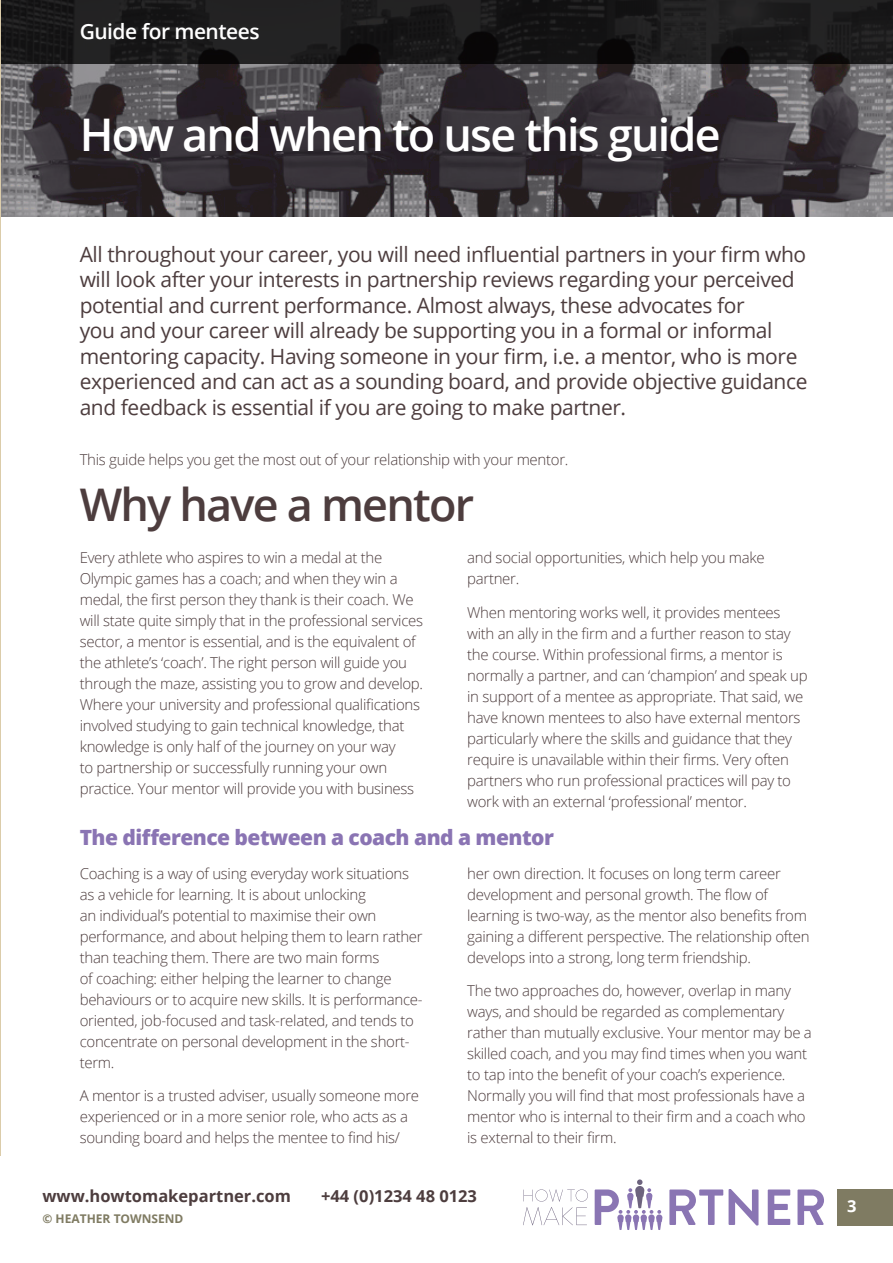
<style>
.page{position:relative;width:893px;height:1263px;background:#fff}
.page>*{position:absolute;margin:0;border:0;box-sizing:border-box;transform-origin:0 0}
.t1{font:600 45px "Open Sans";letter-spacing:-.04em;color:#fff}
.t2{font:600 45px "Open Sans";letter-spacing:-.04em;color:#4d3d3e}
.t3{font:21px/25.5px "Open Sans";letter-spacing:-.02em;color:#4d3d3e}
.t4{font:800 21px "Open Sans";letter-spacing:-.025em;color:#8a74b3}
.t5{font:600 21px "Open Sans";letter-spacing:-.025em;color:#fff}
.t6{font:700 16.5px "Open Sans";color:#4d3d3e}
.t7{font:700 16.5px "Open Sans";color:#fff}
.t8{font:300 15px/21px "Open Sans";letter-spacing:-.02em;color:#4d3d3e}
.t9{font:700 12px "Open Sans";color:#7f7b62}
</style>
<div class="page">
<svg style="left:1px;top:63px;width:892px;height:154px;background:#433f43"></svg>
<svg style="left:1px;top:0;width:892px;height:63px;background:#1a1a1a"></svg>
<svg style="left:669px;top:1189px;width:54px;height:36px"></svg>
<svg style="left:729px;top:1189px;width:29px;height:36px"></svg>
<svg style="left:768px;top:1189px;width:22px;height:36px"></svg>
<svg style="left:797px;top:1189px;width:27px;height:36px"></svg>
<svg style="left:595px;top:1179px;width:67px;height:51px"></svg>
<svg style="left:523px;top:1189px;width:65px;height:36px"></svg>
<div style="left:838px;top:1189px;width:55px;height:37px;background:#7f7b62"></div>
<hr style="left:0;top:0;width:1px;height:1155px;background:#dbccaa">
<h2 class="t5" style="left:80px;top:17px;width:181px">Guide for mentees</h2>
<h1 class="t1" style="left:80px;top:104px;width:643px">How and when to use this guide</h1>
<p class="t3" style="left:80px;top:241px;width:729px">All throughout your career, you will need influential partners in your firm who will look after your interests in partnership reviews regarding your perceived potential and current performance. Almost always, these advocates for<br>you and your career will already be supporting you in a formal or informal mentoring capacity. Having someone in your firm, i.e. a mentor, who is more experienced and can act as a sounding board, and provide objective guidance and feedback is essential if you are going to make partner.</p>
<p class="t8" style="left:80px;top:449px;width:490px">This guide helps you get the most out of your relationship with your mentor.</p>
<h1 class="t2" style="left:80px;top:473px;width:396px">Why have a mentor</h1>
<p class="t8" style="left:80px;top:546px;width:345px">Every athlete who aspires to win a medal at the Olympic games has a coach; and when they win a medal, the first person they thank is their coach. We will state quite simply that in the professional services sector, a mentor is essential, and is the equivalent of the athlete’s ‘coach’. The right person will guide you through the maze, assisting you to grow and develop.<br>Where your university and professional qualifications involved studying to gain technical knowledge, that knowledge is only half of the journey on your way<br>to partnership or successfully running your own practice. Your mentor will provide you with business</p>
<p class="t8" style="left:467px;top:546px;width:299px">and social opportunities, which help you make partner.</p>
<p class="t8" style="left:467px;top:601px;width:342px">When mentoring works well, it provides mentees with an ally in the firm and a further reason to stay the course. Within professional firms, a mentor is normally a partner, and can ‘champion’ and speak up in support of a mentee as appropriate. That said, we have known mentees to also have external mentors particularly where the skills and guidance that they require is unavailable within their firms. Very often partners who run professional practices will pay to work with an external ‘professional’ mentor.</p>
<h2 class="t4" style="left:80px;top:821px;width:476px">The difference between a coach and a mentor</h2>
<p class="t8" style="left:80px;top:862px;width:344px">Coaching is a way of using everyday work situations as a vehicle for learning. It is about unlocking<br>an individual’s potential to maximise their own performance, and about helping them to learn rather than teaching them. There are two main forms<br>of coaching: either helping the learner to change behaviours or to acquire new skills. It is performance&shy;oriented, job-focused and task-related, and tends to concentrate on personal development in the short&shy;term.</p>
<p class="t8" style="left:80px;top:1085px;width:341px">A mentor is a trusted adviser, usually someone more experienced or in a more senior role, who acts as a sounding board and helps the mentee to find his/</p>
<p class="t8" style="left:467px;top:862px;width:344px">her own direction. It focuses on long term career development and personal growth. The flow of learning is two-way, as the mentor also benefits from gaining a different perspective. The relationship often develops into a strong, long term friendship.</p>
<p class="t8" style="left:467px;top:980px;width:346px">The two approaches do, however, overlap in many ways, and should be regarded as complementary rather than mutually exclusive. Your mentor may be a skilled coach, and you may find times when you want to tap into the benefit of your coach’s experience.<br>Normally you will find that most professionals have a mentor who is internal to their firm and a coach who is external to their firm.</p>
<p class="t6" style="left:43px;top:1184px;width:250px">www.howtomakepartner.com</p>
<p class="t6" style="left:321px;top:1184px;width:157px">+44 (0)1234 48 0123</p>
<p class="t9" style="left:43px;top:1210px;width:142px">© HEATHER TOWNSEND</p>
<p class="t7" style="left:847px;top:1194px;width:11px">3</p>
</div>
